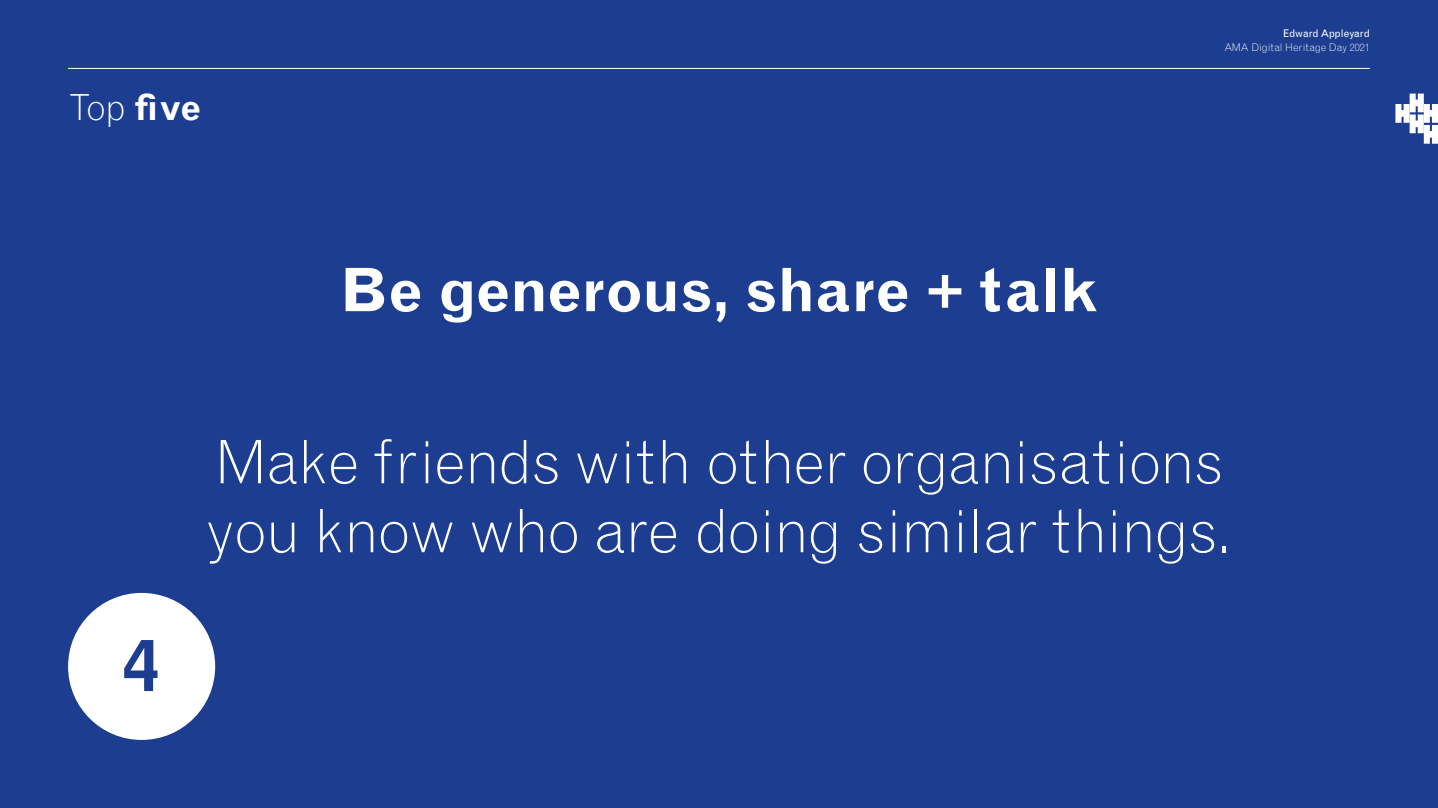
<style>
.page{position:relative;width:1438px;height:808px;background:#fff}
.page>*{position:absolute;margin:0;border:0;box-sizing:border-box;transform-origin:0 0}
.t1{font:900 68.25px "Grotesque MT Std";color:#1d3d90}
.t2{font:300 60px/69px "Grotesque MT Std";letter-spacing:-.01em;color:#fff}
.t3{font:700 60px "Grotesque MT Std";color:#fff}
.t4{font:700 36px "Grotesque MT Std";color:#fff}
.t5{font:300 10.5px "Grotesque MT Std";color:#fff}
.t6{font:10.5px "Grotesque MT Std";letter-spacing:-.01em;color:#fff}
.s1{font-weight:300}
</style>
<div class="page">
<div style="left:0;top:0;width:1437px;height:808px;background:#1d3d90"></div>
<div style="left:68px;top:593px;width:147px;height:147px;background:#fff;border-radius:50%"></div>
<hr style="left:68px;top:68px;width:1301px;height:1px;background:#fff">
<svg style="left:1395px;top:94px;width:42px;height:50px"></svg>
<p class="t4" style="left:68px;top:86px;width:135px"><span class="s1">Top</span> five</p>
<p class="t6" style="left:1282px;top:28px;width:88px">Edward Appleyard</p>
<p class="t5" style="left:1224px;top:41px;width:147px">AMA Digital Heritage Day 2021</p>
<p class="t1" style="left:121px;top:624px;width:42px">4</p>
<p class="t3" style="left:339px;top:255px;width:760px">Be generous, share + talk</p>
<p class="t2" style="left:206px;top:427px;width:1028px">Make friends with other organisations you know who are doing similar things.</p>
</div>
